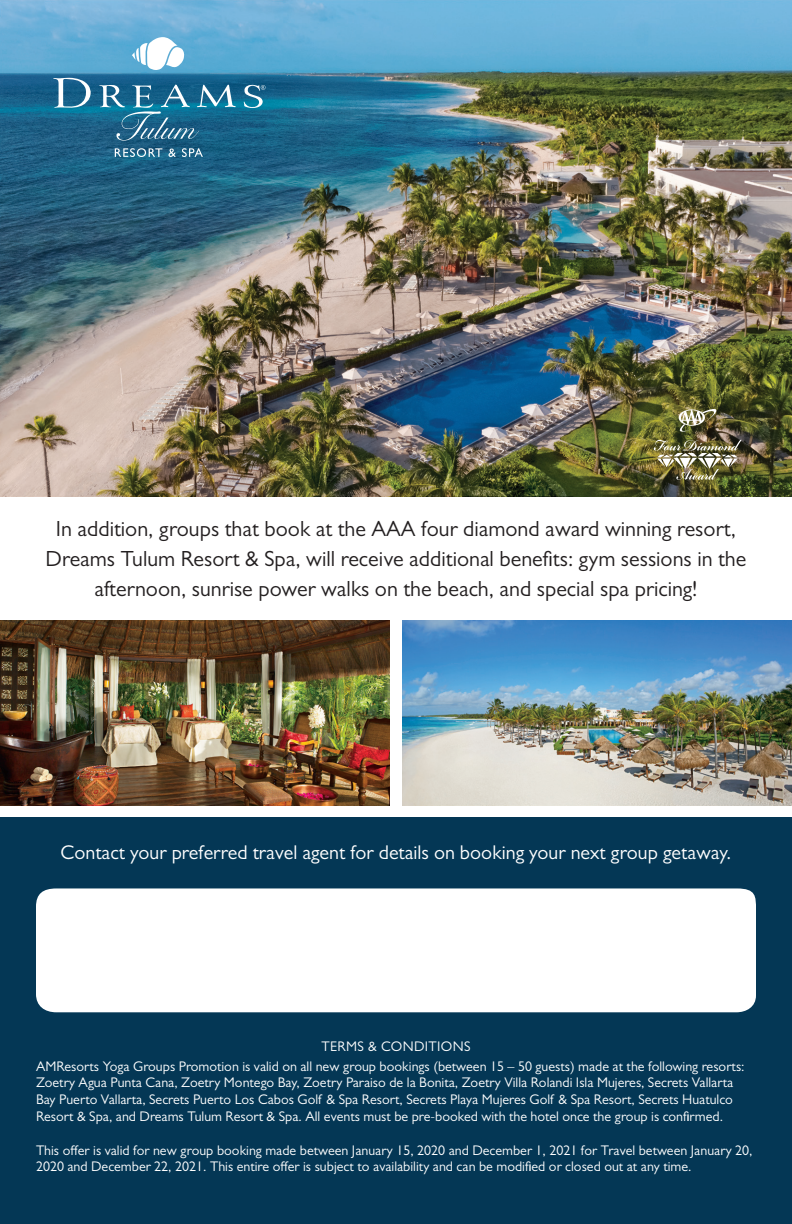
<style>
.page{position:relative;width:792px;height:1224px;background:#fff}
.page>*{position:absolute;margin:0;border:0;box-sizing:border-box;transform-origin:0 0}
.t1{font:22px/30px "Gill Sans MT Pro";color:#231f20;text-align:center}
.t2{font:20px "Gill Sans MT Pro";color:#fff}
.t3{font:14px/16.8px "Gill Sans MT Pro";color:#fff}
.t4{font:14px "Gill Sans MT Pro";letter-spacing:.025em;color:#fff}
</style>
<div class="page">
<div style="left:0;top:818px;width:792px;height:406px;background:#043755"></div>
<div style="left:36px;top:888px;width:720px;height:124px;background:#fff"></div>
<img style="left:0;top:0;width:792px;height:497px">
<svg style="left:132px;top:37px;width:52px;height:33px"></svg>
<svg style="left:244px;top:85px;width:21px;height:23px"></svg>
<svg style="left:53px;top:78px;width:38px;height:30px"></svg>
<svg style="left:115px;top:148px;width:47px;height:9px"></svg>
<svg style="left:168px;top:149px;width:8px;height:8px"></svg>
<svg style="left:182px;top:148px;width:21px;height:9px"></svg>
<svg style="left:99px;top:84px;width:137px;height:57px;background:#317899"></svg>
<svg style="left:679px;top:409px;width:38px;height:23px"></svg>
<img style="left:654px;top:440px;width:88px;height:40px">
<img style="left:0;top:620px;width:390px;height:186px">
<img style="left:402px;top:620px;width:390px;height:186px">
<p class="t1" style="left:46px;top:513px;width:702px">In addition, groups that book at the AAA four diamond award winning resort,<br>Dreams Tulum Resort &amp; Spa, will receive additional benefits: gym sessions in the afternoon, sunrise power walks on the beach, and special spa pricing!</p>
<p class="t2" style="left:61px;top:840px;width:672px">Contact your preferred travel agent for details on booking your next group getaway.</p>
<p class="t4" style="left:321px;top:1038px;width:151px">TERMS &amp; CONDITIONS</p>
<p class="t3" style="left:36px;top:1057px;width:710px">AMResorts Yoga Groups Promotion is valid on all new group bookings (between 15 – 50 guests) made at the following resorts:<br>Zoetry Agua Punta Cana, Zoetry Montego Bay, Zoetry Paraiso de la Bonita, Zoetry Villa Rolandi Isla Mujeres, Secrets Vallarta Bay Puerto Vallarta, Secrets Puerto Los Cabos Golf &amp; Spa Resort, Secrets Playa Mujeres Golf &amp; Spa Resort, Secrets Huatulco Resort &amp; Spa, and Dreams Tulum Resort &amp; Spa. All events must be pre-booked with the hotel once the group is confirmed.</p>
<p class="t3" style="left:36px;top:1141px;width:718px">This offer is valid for new group booking made between January 15, 2020 and December 1, 2021 for Travel between January 20,<br>2020 and December 22, 2021. This entire offer is subject to availability and can be modified or closed out at any time.</p>
</div>
